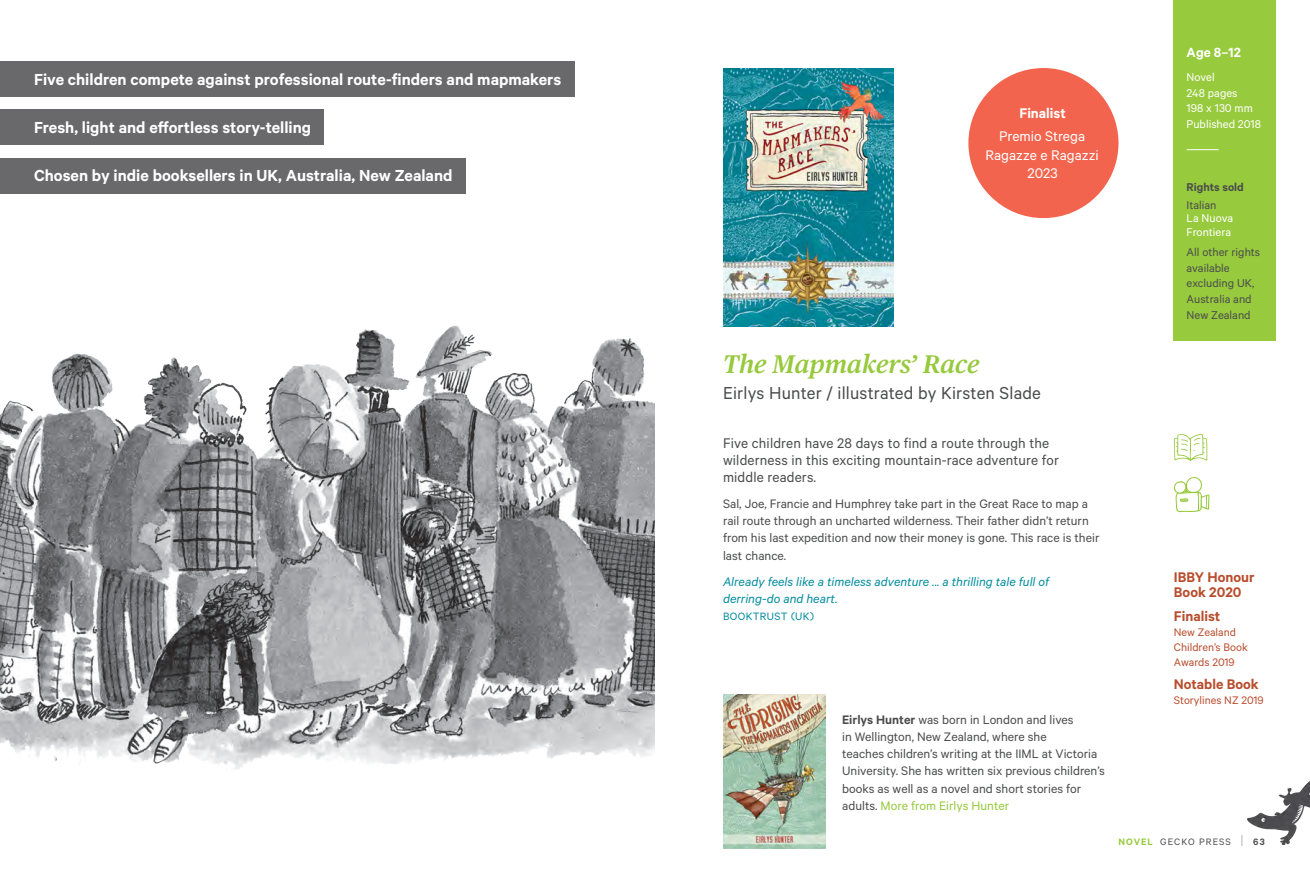
<style>
.page{position:relative;width:1310px;height:893px;background:#fff}
.page>*{position:absolute;margin:0;border:0;box-sizing:border-box;transform-origin:0 0}
.Book_Title{font:italic 600 25.5px "Publico Text";color:#97c93c}
.Author{font:19.5px "Calibre";letter-spacing:.01em;color:#4b4c4d}
.SHOUTLINE_tab_strip{font:600 18px "Calibre";color:#fff}
.SHOUTLINE_basic{font:15.75px/17.2px "Calibre";letter-spacing:.01em;color:#4b4c4d}
.Award_title{font:600 15.75px/15px "Calibre";color:#b84d2d}
.Award_description{font:15.75px/18.8px "Calibre";color:#fff;text-align:center}
.Award_description-2{font:600 15.75px "Calibre";color:#fff}
.INFO_title__white{font:600 15px "Calibre";color:#fff}
.author_bio{font:13.8px/17.2px "Calibre";color:#4b4c4d}
.Body_copy{font:13.8px/17.2px "Calibre";color:#4b4c4d}
.Review_quote{font:italic 13.8px/17.2px "Calibre";color:#038c9e}
.Rights_available{font:12.75px/15.8px "Calibre";color:#4b4c4d}
.Rights_sold{font:12.75px/13.5px "Calibre";color:#fff}
.INFO_body_copy__white{font:12.75px "Calibre";color:#fff}
.Publication_year{font:12.75px "Calibre";color:#fff}
.World_Rights_Available{font:600 12.75px "Calibre";color:#4b4c4d}
.Award_description-3{font:12.3px/15px "Calibre";color:#b84d2d}
.Review_quote_source{font:12px "Calibre";letter-spacing:.03em;color:#038c9e}
.FOOTER_Gecko_Press{font:10.5px "Calibre";letter-spacing:.1em;color:#4b4c4d}
.s1{font-weight:600}
.s2{color:#97c93c}
.s3{color:#4b4c4d}
.s4{font-weight:600;color:#97ca3d}
.s5{font-size:14.7px}
</style>
<div class="page">
<img style="left:1247px;top:781px;width:63px;height:63px">
<svg style="left:1174px;top:434px;width:33px;height:27px"></svg>
<svg style="left:1173px;top:477px;width:36px;height:35px"></svg>
<div style="left:1174px;top:0;width:102px;height:340px;background:#97ca3d"></div>
<hr style="left:1186px;top:149px;width:32px;height:1px;background:#fff">
<img style="left:0;top:325px;width:655px;height:444px">
<img style="left:723px;top:694px;width:102px;height:155px">
<div style="left:0;top:62px;width:574px;height:35px;background:#69696c"></div>
<div style="left:0;top:110px;width:324px;height:35px;background:#69696c"></div>
<div style="left:0;top:158px;width:465px;height:35px;background:#69696c"></div>
<div style="left:968px;top:68px;width:150px;height:150px;background:#f2644d;border-radius:50%"></div>
<img style="left:723px;top:68px;width:171px;height:259px">
<p class="SHOUTLINE_tab_strip" style="left:34px;top:68px;width:529px">Five children compete against professional route-finders and mapmakers</p>
<p class="SHOUTLINE_tab_strip" style="left:34px;top:116px;width:279px">Fresh, light and effortless story-telling</p>
<p class="SHOUTLINE_tab_strip" style="left:34px;top:165px;width:420px">Chosen by indie booksellers in UK, Australia, New Zealand</p>
<p class="Award_description-2" style="left:1019px;top:104px;width:48px">Finalist</p>
<p class="Award_description" style="left:985px;top:126px;width:115px">Premio Strega<br>Ragazze e Ragazzi<br>2023</p>
<p class="Book_Title" style="left:723px;top:344px;width:258px">The Mapmakers’ Race</p>
<p class="Author" style="left:723px;top:382px;width:319px">Eirlys Hunter / illustrated by Kirsten Slade</p>
<p class="SHOUTLINE_basic" style="left:723px;top:433px;width:337px">Five children have 28 days to find a route through the wilderness in this exciting mountain-race adventure for middle readers.</p>
<p class="Body_copy" style="left:723px;top:495px;width:378px">Sal, Joe, Francie and Humphrey take part in the Great Race to map a rail route through an uncharted wilderness. Their father didn’t return from his last expedition and now their money is gone. This race is their last chance.</p>
<p class="Review_quote" style="left:723px;top:572px;width:328px">Already feels like a timeless adventure ... a thrilling tale full of derring-do and heart.</p>
<p class="Review_quote_source" style="left:723px;top:609px;width:92px">BOOKTRUST (UK)</p>
<p class="author_bio" style="left:842px;top:710px;width:264px"><span class="s1">Eirlys Hunter</span> was born in London and lives<br>in Wellington, New Zealand, where she<br>teaches children’s writing at the IIML at Victoria University. She has written six previous children’s books as well as a novel and short stories for adults. <span class="s2">More from Eirlys Hunter</span></p>
<p class="INFO_title__white" style="left:1186px;top:43px;width:56px">Age 8–12</p>
<p class="INFO_body_copy__white" style="left:1186px;top:69px;width:30px">Novel</p>
<p class="INFO_body_copy__white" style="left:1186px;top:85px;width:52px">248 pages</p>
<p class="INFO_body_copy__white" style="left:1186px;top:101px;width:68px">198 x 130 mm</p>
<p class="Publication_year" style="left:1186px;top:117px;width:76px">Published 2018</p>
<p class="World_Rights_Available" style="left:1186px;top:179px;width:59px">Rights sold</p>
<p class="Rights_sold" style="left:1186px;top:198px;width:48px"><span class="s3">Italian<br></span>La Nuova<br>Frontiera</p>
<p class="Rights_available" style="left:1186px;top:243px;width:75px">All other rights available excluding UK,<br>Australia and<br>New Zealand</p>
<p class="Award_title" style="left:1174px;top:569px;width:82px">IBBY Honour<br>Book 2020</p>
<p class="Award_title" style="left:1174px;top:608px;width:48px">Finalist</p>
<p class="Award_description-3" style="left:1174px;top:624px;width:75px">New Zealand<br>Children’s Book<br>Awards 2019</p>
<p class="Award_title" style="left:1174px;top:676px;width:86px">Notable Book</p>
<p class="Award_description-3" style="left:1174px;top:692px;width:91px">Storylines NZ 2019</p>
<p class="FOOTER_Gecko_Press" style="left:1118px;top:836px;width:148px"><span class="s4">NOVEL</span> GECKO PRESS <span class="s5">|</span> <span class="s1">63</span></p>
</div>
